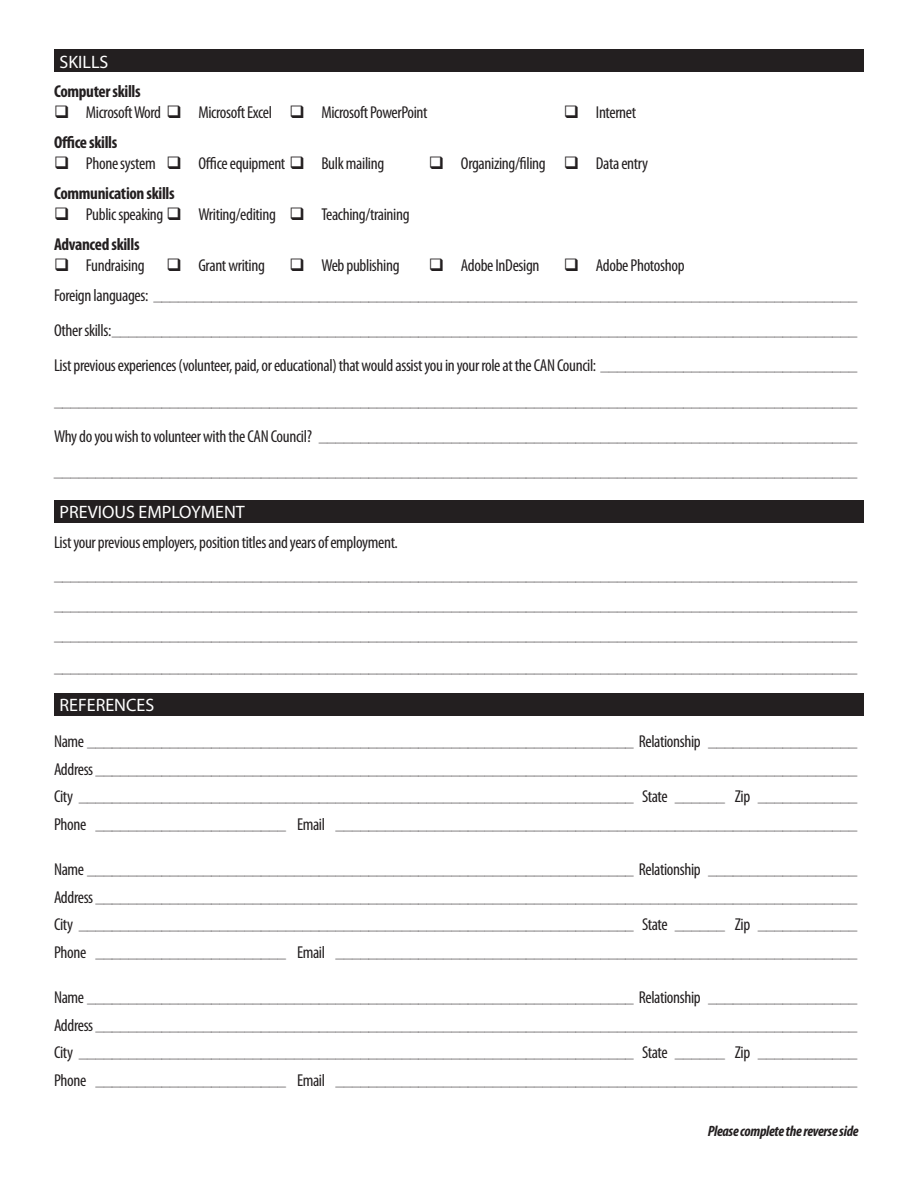
<style>
.page{position:relative;width:918px;height:1188px;background:#fff}
.page>*{position:absolute;margin:0;border:0;box-sizing:border-box;transform-origin:0 0}
.t1{font:18px "Myriad Pro";color:#fff}
.t2{font:condensed 17.25px/29.8px "Myriad Pro";letter-spacing:-.02em;color:#231f20}
.t3{font:700 condensed 17.25px "Myriad Pro";letter-spacing:-.02em;color:#231f20}
.t4{font:italic 700 condensed 15px "Myriad Pro";letter-spacing:-.02em;color:#231f20}
.t5{font:condensed 10.35px "Myriad Pro";color:#231f20;scale:1.67 1}
.s1{font-weight:700}
.s2{font-size:17.25px}
.s3{font-size:10.35px}
</style>
<div class="page">
<div style="left:54px;top:50px;width:810px;height:22px;background:#231f20"></div>
<div style="left:54px;top:501px;width:810px;height:22px;background:#231f20"></div>
<div style="left:54px;top:694px;width:810px;height:22px;background:#231f20"></div>
<h1 class="t1" style="left:60px;top:50px;width:32px">SKILLS</h1>
<h2 class="t3" style="left:54px;top:81px;width:88px">Computer skills</h2>
<h2 class="t2" style="left:54px;top:98px;width:375px">❑ Microsoft Word ❑ Microsoft Excel ❑ Microsoft PowerPoint</h2>
<h2 class="t2" style="left:564px;top:98px;width:74px">❑ Internet</h2>
<h2 class="t3" style="left:54px;top:132px;width:65px">Office skills</h2>
<h2 class="t2" style="left:54px;top:148px;width:332px">❑ Phone system ❑ Office equipment ❑ Bulk mailing</h2>
<h2 class="t2" style="left:429px;top:148px;width:221px">❑ Organizing/filing ❑ Data entry</h2>
<h2 class="t3" style="left:54px;top:183px;width:122px">Communication skills</h2>
<h2 class="t2" style="left:54px;top:199px;width:357px">❑ Public speaking ❑ Writing/editing ❑ Teaching/training<br><span class="s1">Advanced skills</span></h2>
<h2 class="t2" style="left:54px;top:250px;width:92px">❑ Fundraising</h2>
<h2 class="t2" style="left:167px;top:250px;width:100px">❑ Grant writing</h2>
<h2 class="t2" style="left:289px;top:250px;width:112px">❑ Web publishing</h2>
<h2 class="t2" style="left:429px;top:250px;width:112px">❑ Adobe InDesign</h2>
<h2 class="t2" style="left:564px;top:250px;width:122px">❑ Adobe Photoshop</h2>
<p class="t5" style="left:54px;top:291px;width:483px"><span class="s2">Foreign languages:</span> _____________________________________________________________________________________</p>
<p class="t5" style="left:54px;top:326px;width:483px"><span class="s2">Other skills:</span>__________________________________________________________________________________________</p>
<h2 class="t2" style="left:54px;top:350px;width:805px">List previous experiences (volunteer, paid, or educational) that would assist you in your role at the CAN Council: <span class="s3">_______________________________</span></h2>
<p class="t5" style="left:54px;top:397px;width:483px">_________________________________________________________________________________________________</p>
<p class="t5" style="left:54px;top:432px;width:483px"><span class="s2">Why do you wish to volunteer with the CAN Council?</span> _________________________________________________________________</p>
<p class="t5" style="left:54px;top:467px;width:483px">_________________________________________________________________________________________________</p>
<h1 class="t1" style="left:60px;top:501px;width:187px">PREVIOUS EMPLOYMENT</h1>
<h2 class="t2" style="left:54px;top:527px;width:345px">List your previous employers, position titles and years of employment.</h2>
<p class="t5" style="left:54px;top:572px;width:483px">_________________________________________________________________________________________________</p>
<p class="t5" style="left:54px;top:601px;width:483px">_________________________________________________________________________________________________</p>
<p class="t5" style="left:54px;top:631px;width:483px">_________________________________________________________________________________________________</p>
<p class="t5" style="left:54px;top:663px;width:483px">_________________________________________________________________________________________________</p>
<h1 class="t1" style="left:60px;top:694px;width:96px">REFERENCES</h1>
<p class="t5" style="left:54px;top:738px;width:483px"><span class="s2">Name</span> __________________________________________________________________ <span class="s2">Relationship</span> __________________</p>
<p class="t5" style="left:54px;top:765px;width:483px"><span class="s2">Address</span> ____________________________________________________________________________________________</p>
<p class="t5" style="left:54px;top:793px;width:483px"><span class="s2">City</span> ___________________________________________________________________ <span class="s2">State</span> ______ <span class="s2">Zip</span> ____________</p>
<p class="t5" style="left:54px;top:820px;width:483px"><span class="s2">Phone</span> _______________________ <span class="s2">Email</span> _______________________________________________________________</p>
<p class="t5" style="left:54px;top:866px;width:483px"><span class="s2">Name</span> __________________________________________________________________ <span class="s2">Relationship</span> __________________</p>
<p class="t5" style="left:54px;top:893px;width:483px"><span class="s2">Address</span> ____________________________________________________________________________________________</p>
<p class="t5" style="left:54px;top:921px;width:483px"><span class="s2">City</span> ___________________________________________________________________ <span class="s2">State</span> ______ <span class="s2">Zip</span> ____________</p>
<p class="t5" style="left:54px;top:948px;width:483px"><span class="s2">Phone</span> _______________________ <span class="s2">Email</span> _______________________________________________________________</p>
<p class="t5" style="left:54px;top:993px;width:483px"><span class="s2">Name</span> __________________________________________________________________ <span class="s2">Relationship</span> __________________</p>
<p class="t5" style="left:54px;top:1021px;width:483px"><span class="s2">Address</span> ____________________________________________________________________________________________</p>
<p class="t5" style="left:54px;top:1049px;width:483px"><span class="s2">City</span> ___________________________________________________________________ <span class="s2">State</span> ______ <span class="s2">Zip</span> ____________</p>
<p class="t5" style="left:54px;top:1076px;width:483px"><span class="s2">Phone</span> _______________________ <span class="s2">Email</span> _______________________________________________________________</p>
<h3 class="t4" style="left:708px;top:1122px;width:152px">Please complete the reverse side</h3>
</div>
